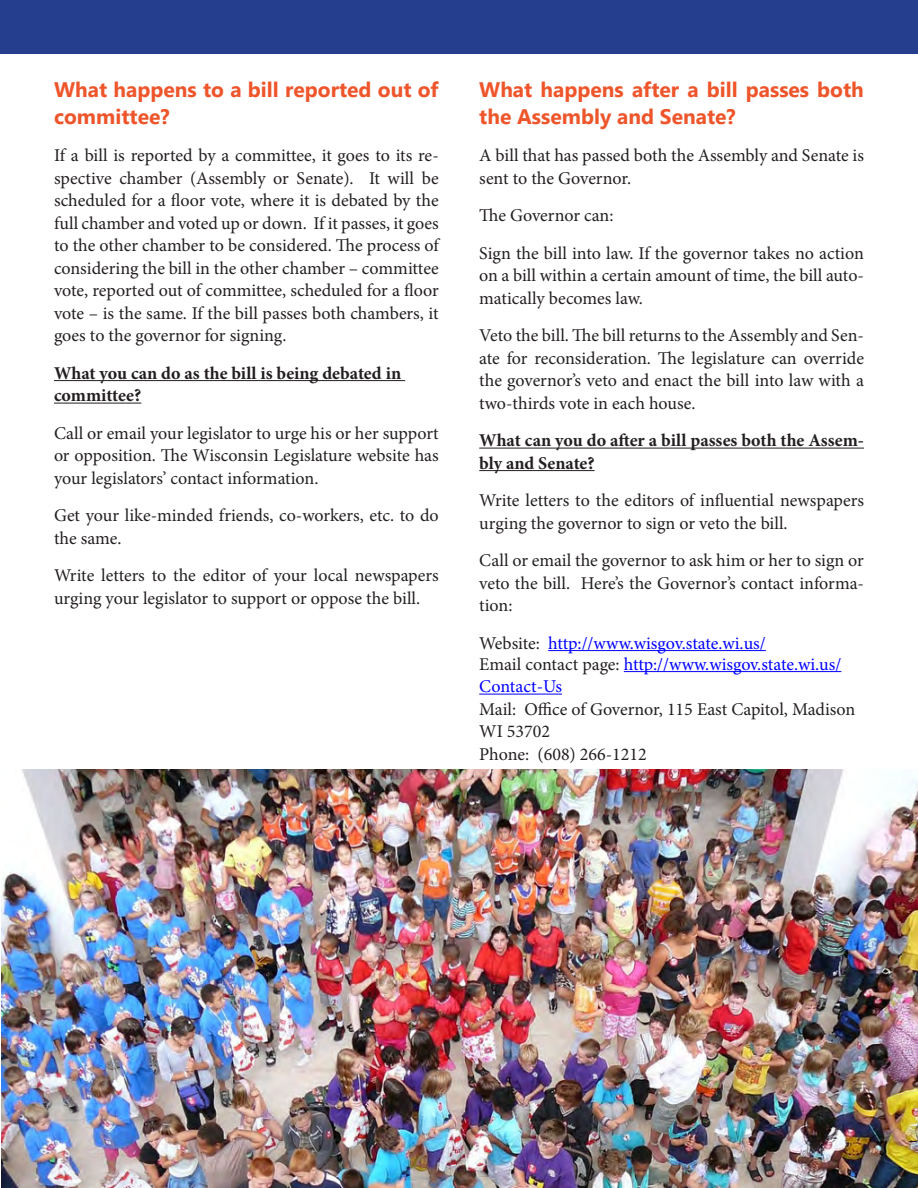
<style>
.page{position:relative;width:918px;height:1188px;background:#fff}
.page>*{position:absolute;margin:0;border:0;box-sizing:border-box;transform-origin:0 0}
.t1{font:700 21px/27px "Microsoft New Tai Lue";color:#ee552b}
.t2{font:700 21px/27px "Microsoft Tai Le";color:#ee552b}
.t3{font:18px/22.5px "Minion Pro";letter-spacing:-.005em;color:#231f20;text-align:justify}
.t4{font:700 18px/22.5px "Minion Pro";color:#231f20}
.s1{color:#00f}
</style>
<div class="page">
<div style="left:1px;top:1px;width:917px;height:53px;background:#253f8e"></div>
<hr style="left:54px;top:380px;width:351px;height:1px;background:#231f20">
<hr style="left:54px;top:403px;width:87px;height:1px;background:#231f20">
<hr style="left:479px;top:448px;width:385px;height:1px;background:#231f20">
<hr style="left:479px;top:470px;width:116px;height:1px;background:#231f20">
<hr style="left:548px;top:650px;width:218px;height:1px;background:#00f">
<hr style="left:624px;top:671px;width:217px;height:1px;background:#00f">
<hr style="left:479px;top:694px;width:83px;height:1px;background:#00f">
<img style="left:1px;top:769px;width:917px;height:419px">
<p class="t2" style="left:54px;top:77px;width:386px">What happens to a bill reported out of committee?</p>
<p class="t3" style="left:54px;top:144px;width:386px">If a bill is reported by a committee, it goes to its re&shy;spective chamber (Assembly or Senate). It will be scheduled for a floor vote, where it is debated by the full chamber and voted up or down. If it passes, it goes to the other chamber to be considered. The process of considering the bill in the other chamber – committee vote, reported out of committee, scheduled for a floor vote – is the same. If the bill passes both chambers, it goes to the governor for signing.</p>
<p class="t4" style="left:54px;top:362px;width:349px">What you can do as the bill is being debated in committee?</p>
<p class="t3" style="left:54px;top:422px;width:386px">Call or email your legislator to urge his or her support or opposition. The Wisconsin Legislature website has your legislators’ contact information.</p>
<p class="t3" style="left:54px;top:504px;width:386px">Get your like-minded friends, co-workers, etc. to do the same.</p>
<p class="t3" style="left:54px;top:564px;width:386px">Write letters to the editor of your local newspapers urging your legislator to support or oppose the bill.</p>
<p class="t1" style="left:479px;top:78px;width:386px">What happens after a bill passes both the Assembly and Senate?</p>
<p class="t3" style="left:479px;top:144px;width:386px">A bill that has passed both the Assembly and Senate is sent to the Governor.</p>
<p class="t3" style="left:479px;top:204px;width:136px">The Governor can:</p>
<p class="t3" style="left:479px;top:242px;width:386px">Sign the bill into law. If the governor takes no action on a bill within a certain amount of time, the bill auto&shy;matically becomes law.</p>
<p class="t3" style="left:479px;top:324px;width:386px">Veto the bill. The bill returns to the Assembly and Sen&shy;ate for reconsideration. The legislature can override the governor’s veto and enact the bill into law with a two-thirds vote in each house.</p>
<p class="t4" style="left:479px;top:429px;width:386px">What can you do after a bill passes both the Assem&shy;bly and Senate?</p>
<p class="t3" style="left:479px;top:489px;width:386px">Write letters to the editors of influential newspapers urging the governor to sign or veto the bill.</p>
<p class="t3" style="left:479px;top:549px;width:386px">Call or email the governor to ask him or her to sign or veto the bill. Here’s the Governor’s contact informa&shy;tion:</p>
<p class="t3" style="left:479px;top:632px;width:378px;text-align:left">Website: <span class="s1">http://www.wisgov.state.wi.us/<br></span>Email contact page: <span class="s1">http://www.wisgov.state.wi.us/<br>Contact-Us<br></span>Mail: Office of Governor, 115 East Capitol, Madison<br>WI 53702<br>Phone: (608) 266-1212</p>
</div>
